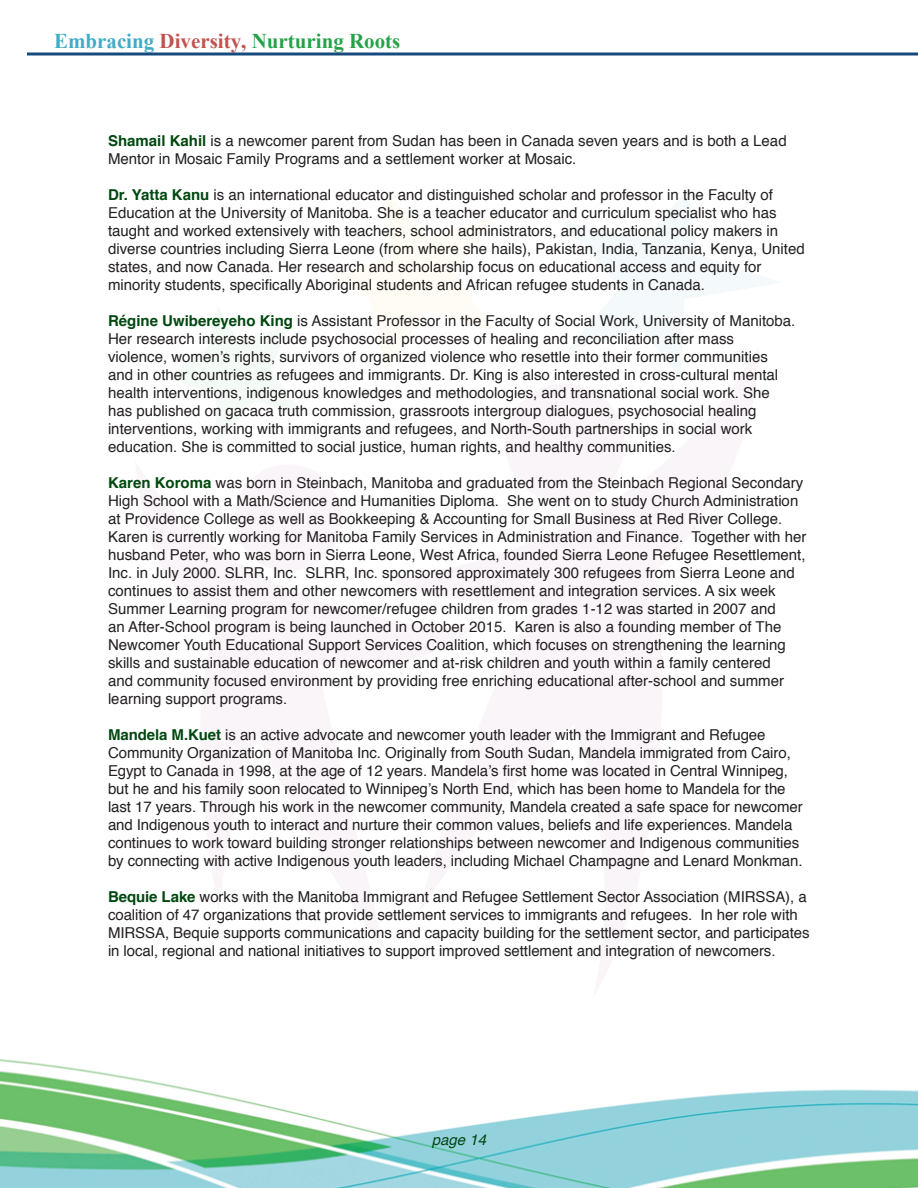
<style>
.page{position:relative;width:918px;height:1188px;background:#fff}
.page>*{position:absolute;margin:0;border:0;box-sizing:border-box;transform-origin:0 0}
.t1{font:700 21px "Times New Roman";color:#25a248}
.t2{font:15px/18px "Helvetica";color:#231f20}
.t3{font:italic 15px "Helvetica";color:#004710}
.s1{color:#42abc5}
.s2{color:#c3514e}
.s3{font-weight:700;color:#004710}
</style>
<div class="page">
<svg style="left:0;top:1059px;width:918px;height:129px"></svg>
<svg style="left:168px;top:308px;width:134px;height:134px"></svg>
<svg style="left:564px;top:190px;width:216px;height:156px"></svg>
<svg style="left:27px;top:52px;width:891px;height:4px;background:#50779e"></svg>
<h1 class="t1" style="left:54px;top:26px;width:348px"><span class="s1">Embracing</span> <span class="s2">Diversity,</span> Nurturing Roots</h1>
<p class="t2" style="left:108px;top:132px;width:680px"><span class="s3">Shamail Kahil</span> is a newcomer parent from Sudan has been in Canada seven years and is both a Lead<br>Mentor in Mosaic Family Programs and a settlement worker at Mosaic.</p>
<p class="t2" style="left:108px;top:186px;width:698px"><span class="s3">Dr. Yatta Kanu</span> is an international educator and distinguished scholar and professor in the Faculty of Education at the University of Manitoba. She is a teacher educator and curriculum specialist who has taught and worked extensively with teachers, school administrators, and educational policy makers in diverse countries including Sierra Leone (from where she hails), Pakistan, India, Tanzania, Kenya, United states, and now Canada. Her research and scholarship focus on educational access and equity for minority students, specifically Aboriginal students and African refugee students in Canada.</p>
<p class="t2" style="left:108px;top:312px;width:689px"><span class="s3">Régine Uwibereyeho King</span> is Assistant Professor in the Faculty of Social Work, University of Manitoba.<br>Her research interests include psychosocial processes of healing and reconciliation after mass violence, women’s rights, survivors of organized violence who resettle into their former communities and in other countries as refugees and immigrants. Dr. King is also interested in cross-cultural mental health interventions, indigenous knowledges and methodologies, and transnational social work. She has published on gacaca truth commission, grassroots intergroup dialogues, psychosocial healing interventions, working with immigrants and refugees, and North-South partnerships in social work education. She is committed to social justice, human rights, and healthy communities.</p>
<p class="t2" style="left:108px;top:474px;width:700px"><span class="s3">Karen Koroma</span> was born in Steinbach, Manitoba and graduated from the Steinbach Regional Secondary High School with a Math/Science and Humanities Diploma. She went on to study Church Administration at Providence College as well as Bookkeeping &amp; Accounting for Small Business at Red River College.<br>Karen is currently working for Manitoba Family Services in Administration and Finance. Together with her husband Peter, who was born in Sierra Leone, West Africa, founded Sierra Leone Refugee Resettlement, Inc. in July 2000. SLRR, Inc. SLRR, Inc. sponsored approximately 300 refugees from Sierra Leone and continues to assist them and other newcomers with resettlement and integration services. A six week Summer Learning program for newcomer/refugee children from grades 1-12 was started in 2007 and<br>an After-School program is being launched in October 2015. Karen is also a founding member of The Newcomer Youth Educational Support Services Coalition, which focuses on strengthening the learning skills and sustainable education of newcomer and at-risk children and youth within a family centered<br>and community focused environment by providing free enriching educational after-school and summer learning support programs.</p>
<p class="t2" style="left:108px;top:726px;width:696px"><span class="s3">Mandela M.Kuet</span> is an active advocate and newcomer youth leader with the Immigrant and Refugee Community Organization of Manitoba Inc. Originally from South Sudan, Mandela immigrated from Cairo, Egypt to Canada in 1998, at the age of 12 years. Mandela’s first home was located in Central Winnipeg, but he and his family soon relocated to Winnipeg’s North End, which has been home to Mandela for the last 17 years. Through his work in the newcomer community, Mandela created a safe space for newcomer and Indigenous youth to interact and nurture their common values, beliefs and life experiences. Mandela continues to work toward building stronger relationships between newcomer and Indigenous communities by connecting with active Indigenous youth leaders, including Michael Champagne and Lenard Monkman.</p>
<p class="t2" style="left:108px;top:888px;width:703px"><span class="s3">Bequie Lake</span> works with the Manitoba Immigrant and Refugee Settlement Sector Association (MIRSSA), a coalition of 47 organizations that provide settlement services to immigrants and refugees. In her role with MIRSSA, Bequie supports communications and capacity building for the settlement sector, and participates in local, regional and national initiatives to support improved settlement and integration of newcomers.</p>
<p class="t3" style="left:432px;top:1128px;width:56px">page 14</p>
</div>
